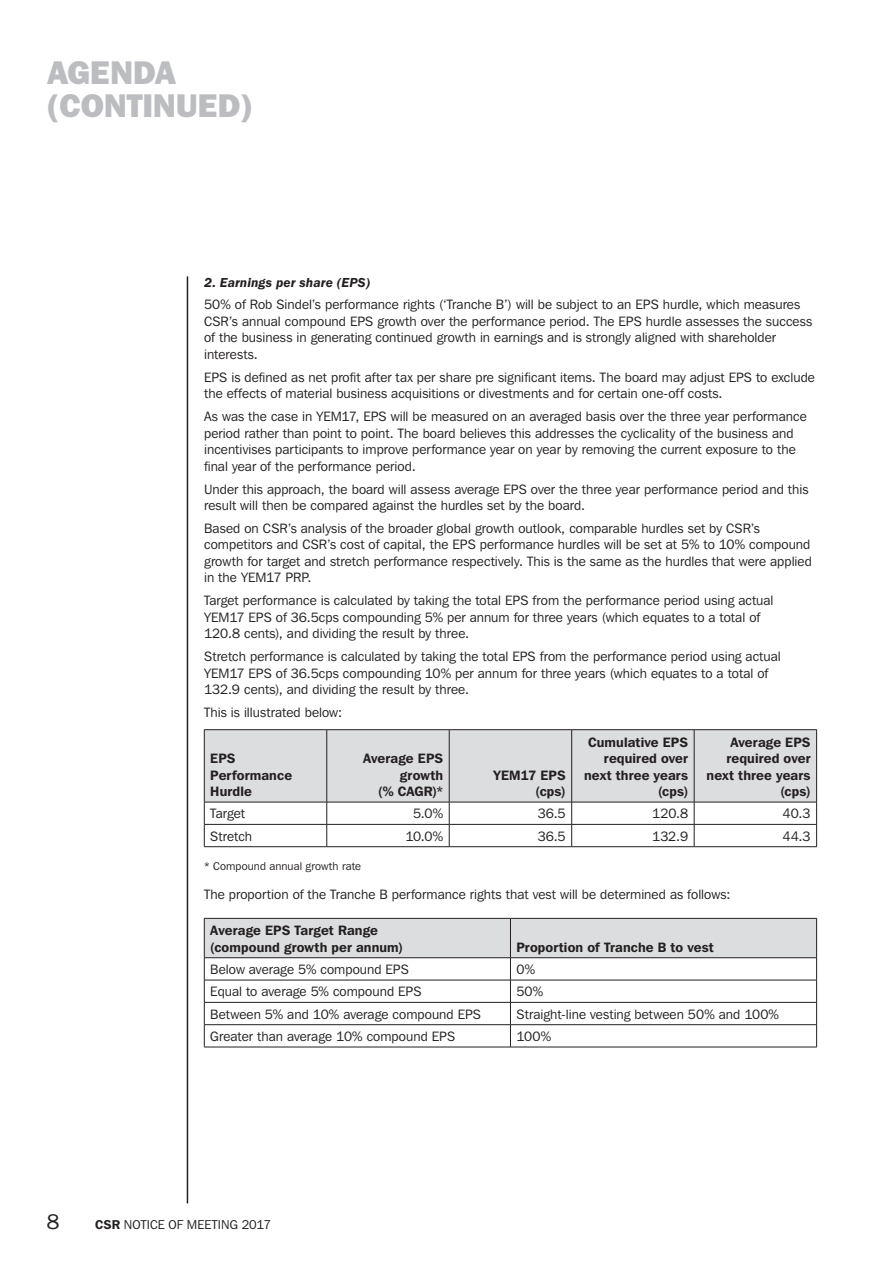
<style>
.page{position:relative;width:893px;height:1263px;background:#fff}
.page>*{position:absolute;margin:0;border:0;box-sizing:border-box;transform-origin:0 0}
._1_Main_Head{font:800 33px/33px "Franklin Gothic";letter-spacing:-.005em;color:#bcbdc0}
.t1{font:21px "Franklin Gothic IT Cby BT";color:#231f20}
._2_Body_copy{font:13.5px/16.5px "Franklin Gothic IT Cby BT";letter-spacing:.005em;color:#231f20}
._2_Body_copy-2{font:600 13.5px/16.5px "Franklin Gothic IT Cby BT";letter-spacing:.01em;color:#231f20;text-align:right}
._2_Sub_head_bold_ita{font:italic 600 13.5px "Franklin Gothic";letter-spacing:.01em;color:#231f20}
.t2{font:12.75px "Franklin Gothic IT Cby BT";letter-spacing:.005em;color:#231f20}
._2_Body_copy-3{font:11.25px "Franklin Gothic IT Cby BT";letter-spacing:.01em;color:#231f20}
.s1{font-weight:600}
</style>
<div class="page">
<hr style="left:204px;top:729px;width:123px;height:1px;background:#231f20">
<hr style="left:327px;top:729px;width:122px;height:1px;background:#231f20">
<hr style="left:449px;top:729px;width:123px;height:1px;background:#231f20">
<hr style="left:572px;top:729px;width:122px;height:1px;background:#231f20">
<hr style="left:694px;top:729px;width:123px;height:1px;background:#231f20">
<svg style="left:204px;top:730px;width:613px;height:116px"></svg>
<hr style="left:204px;top:846px;width:123px;height:1px;background:#231f20">
<hr style="left:327px;top:846px;width:122px;height:1px;background:#231f20">
<hr style="left:449px;top:846px;width:123px;height:1px;background:#231f20">
<hr style="left:572px;top:846px;width:122px;height:1px;background:#231f20">
<hr style="left:694px;top:846px;width:123px;height:1px;background:#231f20">
<svg style="left:204px;top:918px;width:613px;height:129px"></svg>
<hr style="left:204px;top:1047px;width:306px;height:1px;background:#231f20">
<hr style="left:510px;top:1047px;width:307px;height:1px;background:#231f20">
<hr style="left:187px;top:276px;width:1px;height:927px;background:#231f20">
<p class="_1_Main_Head" style="left:47px;top:57px;width:208px">AGENDA (CONTINUED)</p>
<p class="_2_Sub_head_bold_ita" style="left:204px;top:274px;width:168px">2. Earnings per share (EPS)</p>
<p class="_2_Body_copy" style="left:204px;top:296px;width:610px">50% of Rob Sindel’s performance rights (‘Tranche B’) will be subject to an EPS hurdle, which measures CSR’s annual compound EPS growth over the performance period. The EPS hurdle assesses the success of the business in generating continued growth in earnings and is strongly aligned with shareholder interests.</p>
<p class="_2_Body_copy" style="left:204px;top:369px;width:612px">EPS is defined as net profit after tax per share pre significant items. The board may adjust EPS to exclude the effects of material business acquisitions or divestments and for certain one-off costs.</p>
<p class="_2_Body_copy" style="left:204px;top:408px;width:604px">As was the case in YEM17, EPS will be measured on an averaged basis over the three year performance period rather than point to point. The board believes this addresses the cyclicality of the business and incentivises participants to improve performance year on year by removing the current exposure to the final year of the performance period.</p>
<p class="_2_Body_copy" style="left:204px;top:480px;width:606px">Under this approach, the board will assess average EPS over the three year performance period and this result will then be compared against the hurdles set by the board.</p>
<p class="_2_Body_copy" style="left:204px;top:520px;width:609px">Based on CSR’s analysis of the broader global growth outlook, comparable hurdles set by CSR’s competitors and CSR’s cost of capital, the EPS performance hurdles will be set at 5% to 10% compound growth for target and stretch performance respectively. This is the same as the hurdles that were applied in the YEM17 PRP.</p>
<p class="_2_Body_copy" style="left:204px;top:592px;width:571px">Target performance is calculated by taking the total EPS from the performance period using actual<br>YEM17 EPS of 36.5cps compounding 5% per annum for three years (which equates to a total of<br>120.8 cents), and dividing the result by three.</p>
<p class="_2_Body_copy" style="left:204px;top:648px;width:578px">Stretch performance is calculated by taking the total EPS from the performance period using actual<br>YEM17 EPS of 36.5cps compounding 10% per annum for three years (which equates to a total of<br>132.9 cents), and dividing the result by three.</p>
<p class="_2_Body_copy" style="left:204px;top:704px;width:140px">This is illustrated below:</p>
<p class="_2_Body_copy-2" style="left:210px;top:750px;width:83px;text-align:left">EPS<br>Performance<br>Hurdle</p>
<p class="_2_Body_copy-2" style="left:363px;top:750px;width:82px">Average EPS growth<br>(% CAGR)*</p>
<p class="_2_Body_copy-2" style="left:584px;top:733px;width:106px">Cumulative EPS required over next three years (cps)</p>
<p class="_2_Body_copy-2" style="left:707px;top:733px;width:106px">Average EPS required over next three years (cps)</p>
<p class="_2_Body_copy-2" style="left:493px;top:766px;width:74px">YEM17 EPS (cps)</p>
<p class="_2_Body_copy" style="left:210px;top:805px;width:36px">Target</p>
<p class="_2_Body_copy" style="left:413px;top:805px;width:32px">5.0%</p>
<p class="_2_Body_copy" style="left:538px;top:805px;width:29px">36.5</p>
<p class="_2_Body_copy" style="left:652px;top:805px;width:37px">120.8</p>
<p class="_2_Body_copy" style="left:783px;top:805px;width:30px">40.3</p>
<p class="_2_Body_copy" style="left:210px;top:827px;width:43px">Stretch</p>
<p class="_2_Body_copy" style="left:405px;top:827px;width:39px">10.0%</p>
<p class="_2_Body_copy" style="left:538px;top:827px;width:29px">36.5</p>
<p class="_2_Body_copy" style="left:652px;top:827px;width:37px">132.9</p>
<p class="_2_Body_copy" style="left:782px;top:827px;width:30px">44.3</p>
<p class="_2_Body_copy-3" style="left:204px;top:859px;width:159px">* Compound annual growth rate</p>
<p class="_2_Body_copy" style="left:204px;top:886px;width:528px">The proportion of the Tranche B performance rights that vest will be determined as follows:</p>
<p class="_2_Body_copy-2" style="left:210px;top:922px;width:194px;text-align:left">Average EPS Target Range (compound growth per annum)</p>
<p class="_2_Body_copy-2" style="left:516px;top:938px;width:199px">Proportion of Tranche B to vest</p>
<p class="_2_Body_copy" style="left:210px;top:961px;width:200px">Below average 5% compound EPS</p>
<p class="_2_Body_copy" style="left:516px;top:961px;width:20px">0%</p>
<p class="_2_Body_copy" style="left:210px;top:983px;width:213px">Equal to average 5% compound EPS</p>
<p class="_2_Body_copy" style="left:516px;top:983px;width:28px">50%</p>
<p class="_2_Body_copy" style="left:210px;top:1005px;width:272px">Between 5% and 10% average compound EPS</p>
<p class="_2_Body_copy" style="left:516px;top:1005px;width:264px">Straight-line vesting between 50% and 100%</p>
<p class="_2_Body_copy" style="left:210px;top:1028px;width:246px">Greater than average 10% compound EPS</p>
<p class="_2_Body_copy" style="left:516px;top:1028px;width:36px">100%</p>
<h2 class="t1" style="left:47px;top:1209px;width:14px">8</h2>
<p class="t2" style="left:95px;top:1216px;width:178px"><span class="s1">CSR</span> NOTICE OF MEETING 2017</p>
</div>
